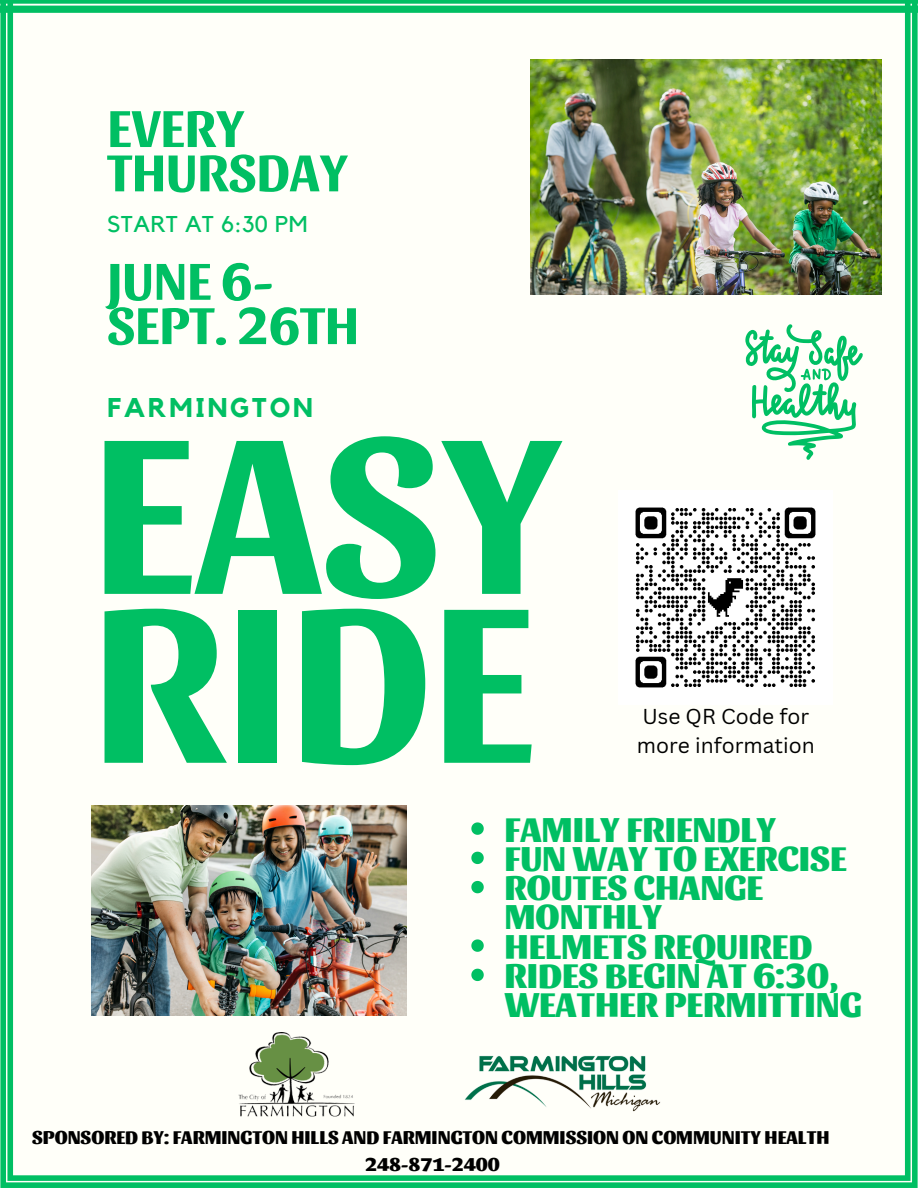
<style>
.page{position:relative;width:918px;height:1188px;background:#fff}
.page>*{position:absolute;margin:0;border:0;box-sizing:border-box;transform-origin:0 0}
.t1{font:700 231.75px/168.9px "Sansita";color:#00bf63}
.t2{font:700 54.3px/44.2px "Sansita";color:#00bf63}
.t3{font:800 36px/29.2px "Sansita";color:#00bf63}
.t4{font:700 27px "Kollektif";letter-spacing:.105em;color:#00bf63}
.t5{font:22.8px "Kollektif";letter-spacing:.025em;color:#00bf63}
.t6{font:21px/29.2px "Canva Sans";color:#000}
.t7{font:800 19.35px "Sansita";color:#000}
</style>
<div class="page">
<img style="left:0;top:13px;width:918px;height:1175px">
<svg style="left:471px;top:822px;width:13px;height:13px"></svg>
<svg style="left:471px;top:852px;width:13px;height:12px"></svg>
<svg style="left:471px;top:881px;width:13px;height:12px"></svg>
<svg style="left:471px;top:939px;width:13px;height:13px"></svg>
<svg style="left:471px;top:969px;width:13px;height:12px"></svg>
<svg style="left:0;top:0;width:918px;height:13px;background:#27c87a"></svg>
<p class="t2" style="left:107px;top:102px;width:242px">EVERY<br>THURSDAY</p>
<p class="t5" style="left:107px;top:213px;width:202px">START AT 6:30 PM</p>
<h1 class="t2" style="left:107px;top:255px;width:253px">JUNE 6-<br>SEPT. 26TH</h1>
<p class="t4" style="left:107px;top:395px;width:207px">FARMINGTON</p>
<p class="t1" style="left:92px;top:412px;width:473px">EASY<br>RIDE</p>
<p class="t6" style="left:637px;top:701px;width:179px">Use QR Code for more information</p>
<h4 class="t3" style="left:504px;top:812px;width:274px">FAMILY FRIENDLY</h4>
<p class="t3" style="left:504px;top:841px;width:344px">FUN WAY TO EXERCISE</p>
<h6 class="t3" style="left:504px;top:870px;width:260px">ROUTES CHANGE<br>MONTHLY</h6>
<p class="t3" style="left:504px;top:929px;width:309px">HELMETS REQUIRED</p>
<p class="t3" style="left:504px;top:958px;width:359px">RIDES BEGIN AT 6:30,<br>WEATHER PERMITTING</p>
<p class="t7" style="left:32px;top:1124px;width:799px">SPONSORED BY: FARMINGTON HILLS AND FARMINGTON COMMISSION ON COMMUNITY HEALTH</p>
<p class="t7" style="left:365px;top:1151px;width:136px">248-871-2400</p>
</div>
